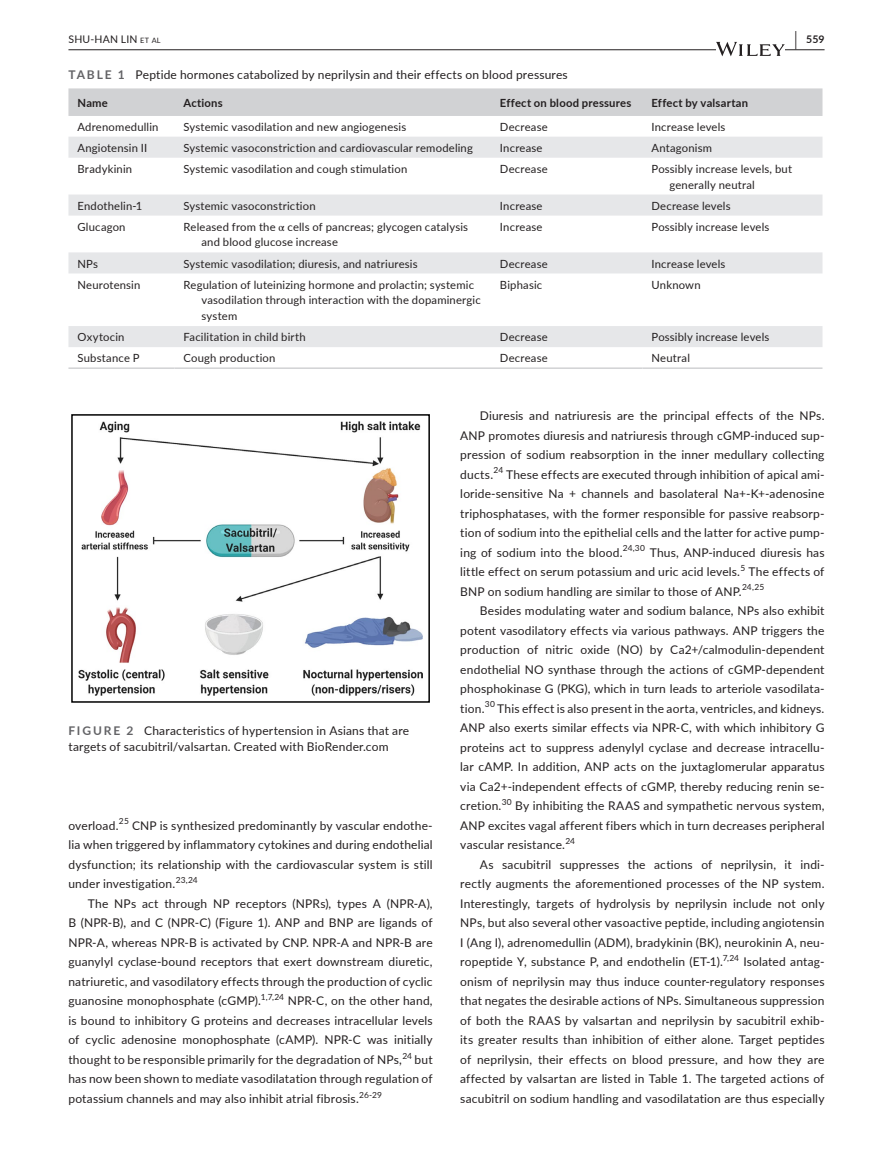
<style>
.page{position:relative;width:893px;height:1174px;background:#fff}
.page>*{position:absolute;margin:0;border:0;box-sizing:border-box;transform-origin:0 0}
.t1{font:12px/19.5px "Lato";letter-spacing:.015em;color:#231f20;text-align:justify}
.t2{font:11.25px/15.8px "Lato";letter-spacing:.015em;color:#231f20}
.t3{font:700 11.25px "Lato";letter-spacing:.02em;color:#231f20}
.t4{font:10.5px "Lato";letter-spacing:.02em;color:#231f20}
.t5{font:700 10.5px "Lato";color:#231f20}
.t6{font:8.4px "Lato";letter-spacing:-.01em;color:#231f20}
.s1{font-size:7.35px}
.s2{font-size:19.5px}
.s3{font-weight:700;color:#636366}
.s4{font-family:"STIX"}
.s5{color:#fff}
</style>
<div class="page">
<hr style="left:68px;top:49px;width:756px;height:1px;background:#231f20">
<svg style="left:716px;top:42px;width:69px;height:14px"></svg>
<div style="left:68px;top:88px;width:754px;height:28px;background:#d1d2d4"></div>
<svg style="left:68px;top:137px;width:754px;height:210px"></svg>
<hr style="left:68px;top:367px;width:106px;height:2px;background:#d1d2d4">
<hr style="left:174px;top:367px;width:317px;height:2px;background:#d1d2d4">
<hr style="left:491px;top:367px;width:151px;height:2px;background:#d1d2d4">
<hr style="left:642px;top:367px;width:180px;height:2px;background:#d1d2d4">
<img style="left:78px;top:421px;width:345px;height:274px">
<div style="left:71px;top:414px;width:359px;height:288px;border:2px solid #000"></div>
<p class="t4" style="left:68px;top:31px;width:89px">SHU-HAN LIN <span class="s1">et al</span></p>
<p class="t5" style="left:795px;top:31px;width:31px"><span class="s2">|</span> 559</p>
<p class="t1" style="left:68px;top:64px;width:501px"><span class="s3">TABLE 1</span> Peptide hormones catabolized by neprilysin and their effects on blood pressures</p>
<p class="t3" style="left:77px;top:94px;width:32px">Name</p>
<p class="t3" style="left:183px;top:94px;width:41px">Actions</p>
<p class="t3" style="left:500px;top:94px;width:133px">Effect on blood pressures</p>
<p class="t3" style="left:651px;top:94px;width:98px">Effect by valsartan</p>
<p class="t2" style="left:77px;top:118px;width:83px">Adrenomedullin</p>
<p class="t2" style="left:183px;top:118px;width:224px">Systemic vasodilation and new angiogenesis</p>
<p class="t2" style="left:500px;top:118px;width:49px">Decrease</p>
<p class="t2" style="left:651px;top:118px;width:75px">Increase levels</p>
<p class="t2" style="left:77px;top:139px;width:71px">Angiotensin II</p>
<p class="t2" style="left:183px;top:139px;width:291px">Systemic vasoconstriction and cardiovascular remodeling</p>
<p class="t2" style="left:500px;top:139px;width:44px">Increase</p>
<p class="t2" style="left:651px;top:139px;width:62px">Antagonism</p>
<p class="t2" style="left:77px;top:160px;width:56px">Bradykinin</p>
<p class="t2" style="left:183px;top:160px;width:225px">Systemic vasodilation and cough stimulation</p>
<p class="t2" style="left:500px;top:160px;width:49px">Decrease</p>
<p class="t2" style="left:669px;top:160px;width:124px;text-indent:-18px">Possibly increase levels, but generally neutral</p>
<p class="t2" style="left:77px;top:197px;width:66px">Endothelin-1</p>
<p class="t2" style="left:183px;top:197px;width:134px">Systemic vasoconstriction</p>
<p class="t2" style="left:500px;top:197px;width:44px">Increase</p>
<p class="t2" style="left:651px;top:197px;width:81px">Decrease levels</p>
<p class="t2" style="left:77px;top:218px;width:50px">Glucagon</p>
<p class="t2" style="left:201px;top:218px;width:268px;text-indent:-18px">Released from the <span class="s4">α</span> cells of pancreas; glycogen catalysis and blood glucose increase</p>
<p class="t2" style="left:500px;top:218px;width:44px">Increase</p>
<p class="t2" style="left:651px;top:218px;width:119px">Possibly increase levels</p>
<p class="t2" style="left:77px;top:255px;width:22px">NPs</p>
<p class="t2" style="left:183px;top:255px;width:236px">Systemic vasodilation; diuresis, and natriuresis</p>
<p class="t2" style="left:500px;top:255px;width:49px">Decrease</p>
<p class="t2" style="left:651px;top:255px;width:75px">Increase levels</p>
<p class="t2" style="left:77px;top:276px;width:64px">Neurotensin</p>
<p class="t2" style="left:201px;top:276px;width:281px;text-indent:-18px">Regulation of luteinizing hormone and prolactin; systemic vasodilation through interaction with the dopaminergic system</p>
<p class="t2" style="left:500px;top:276px;width:44px">Biphasic</p>
<p class="t2" style="left:651px;top:276px;width:51px">Unknown</p>
<p class="t2" style="left:77px;top:329px;width:49px">Oxytocin</p>
<p class="t2" style="left:183px;top:329px;width:124px">Facilitation in child birth</p>
<p class="t2" style="left:500px;top:329px;width:49px">Decrease</p>
<p class="t2" style="left:651px;top:329px;width:119px">Possibly increase levels</p>
<p class="t2" style="left:77px;top:350px;width:64px">Substance P</p>
<p class="t2" style="left:183px;top:350px;width:94px">Cough production</p>
<p class="t2" style="left:500px;top:350px;width:49px">Decrease</p>
<p class="t2" style="left:651px;top:350px;width:40px">Neutral</p>
<p class="t1" style="left:68px;top:721px;width:358px;line-height:16.5px"><span class="s3">FIGURE 2</span> Characteristics of hypertension in Asians that are targets of sacubitril/valsartan. Created with BioRender.com <span class="s5">[Color</span></p>
<p class="t1" style="left:68px;top:815px;width:52px">overload.</p>
<p class="t6" style="left:119px;top:815px;width:11px">25</p>
<p class="t1" style="left:68px;top:815px;width:366px;text-indent:64px">CNP is synthesized predominantly by vascular endothe&shy;lia when triggered by inflammatory cytokines and during endothelial dysfunction; its relationship with the cardiovascular system is still under investigation.</p>
<p class="t6" style="left:176px;top:874px;width:24px">23,24</p>
<p class="t1" style="left:68px;top:893px;width:366px;text-indent:20px">The NPs act through NP receptors (NPRs), types A (NPR-A), B (NPR-B), and C (NPR-C) (Figure 1). ANP and BNP are ligands of NPR-A, whereas NPR-B is activated by CNP. NPR-A and NPR-B are guanylyl cyclase-bound receptors that exert downstream diuretic, natriuretic, and vasodilatory effects through the production of cyclic guanosine monophosphate (cGMP).<sup>1,7,24</sup> NPR-C, on the other hand, is bound to inhibitory G proteins and decreases intracellular levels of cyclic adenosine monophosphate (cAMP). NPR-C was initially thought to be responsible primarily for the degradation of NPs,<sup>24</sup> but has now been shown to mediate vasodilatation through regulation of potassium channels and may also inhibit atrial fibrosis.<sup>26-29</sup></p>
<p class="t1" style="left:460px;top:405px;width:366px;text-indent:20px">Diuresis and natriuresis are the principal effects of the NPs.<br>ANP promotes diuresis and natriuresis through cGMP-induced sup&shy;pression of sodium reabsorption in the inner medullary collecting ducts.</p>
<p class="t6" style="left:494px;top:464px;width:11px">24</p>
<p class="t1" style="left:460px;top:464px;width:366px;text-indent:46px">These effects are executed through inhibition of apical ami&shy;loride-sensitive Na + channels and basolateral Na+-K+-adenosine triphosphatases, with the former responsible for passive reabsorp&shy;tion of sodium into the epithelial cells and the latter for active pump&shy;ing of sodium into the blood.</p>
<p class="t6" style="left:623px;top:542px;width:24px">24,30</p>
<p class="t1" style="left:460px;top:542px;width:366px;text-indent:189px">Thus, ANP-induced diuresis has little effect on serum potassium and uric acid levels.</p>
<p class="t6" style="left:740px;top:562px;width:6px">5</p>
<p class="t1" style="left:748px;top:561px;width:78px">The effects of</p>
<p class="t1" style="left:460px;top:581px;width:283px">BNP on sodium handling are similar to those of ANP.</p>
<p class="t6" style="left:742px;top:581px;width:24px">24,25</p>
<p class="t1" style="left:460px;top:600px;width:366px;text-indent:20px">Besides modulating water and sodium balance, NPs also exhibit potent vasodilatory effects via various pathways. ANP triggers the production of nitric oxide (NO) by Ca2+/calmodulin-dependent endothelial NO synthase through the actions of cGMP-dependent phosphokinase G (PKG), which in turn leads to arteriole vasodilata&shy;tion.</p>
<p class="t6" style="left:485px;top:698px;width:12px">30</p>
<p class="t1" style="left:460px;top:698px;width:366px;text-indent:37px">This effect is also present in the aorta, ventricles, and kidneys.<br>ANP also exerts similar effects via NPR-C, with which inhibitory G proteins act to suppress adenylyl cyclase and decrease intracellu&shy;lar cAMP. In addition, ANP acts on the juxtaglomerular apparatus via Ca2+-independent effects of cGMP, thereby reducing renin se&shy;cretion.<sup>30</sup> By inhibiting the RAAS and sympathetic nervous system, ANP excites vagal afferent fibers which in turn decreases peripheral vascular resistance.</p>
<p class="t6" style="left:565px;top:835px;width:11px">24</p>
<p class="t1" style="left:460px;top:854px;width:366px;text-indent:20px">As sacubitril suppresses the actions of neprilysin, it indi&shy;rectly augments the aforementioned processes of the NP system.<br>Interestingly, targets of hydrolysis by neprilysin include not only NPs, but also several other vasoactive peptide, including angiotensin I (Ang I), adrenomedullin (ADM), bradykinin (BK), neurokinin A, neu&shy;ropeptide Y, substance P, and endothelin (ET-1).</p>
<p class="t6" style="left:723px;top:952px;width:18px">7,24</p>
<p class="t1" style="left:460px;top:951px;width:366px;text-indent:283px">Isolated antag&shy;onism of neprilysin may thus induce counter-regulatory responses that negates the desirable actions of NPs. Simultaneous suppression of both the RAAS by valsartan and neprilysin by sacubitril exhib&shy;its greater results than inhibition of either alone. Target peptides of neprilysin, their effects on blood pressure, and how they are affected by valsartan are listed in Table 1. The targeted actions of sacubitril on sodium handling and vasodilatation are thus especially</p>
</div>
